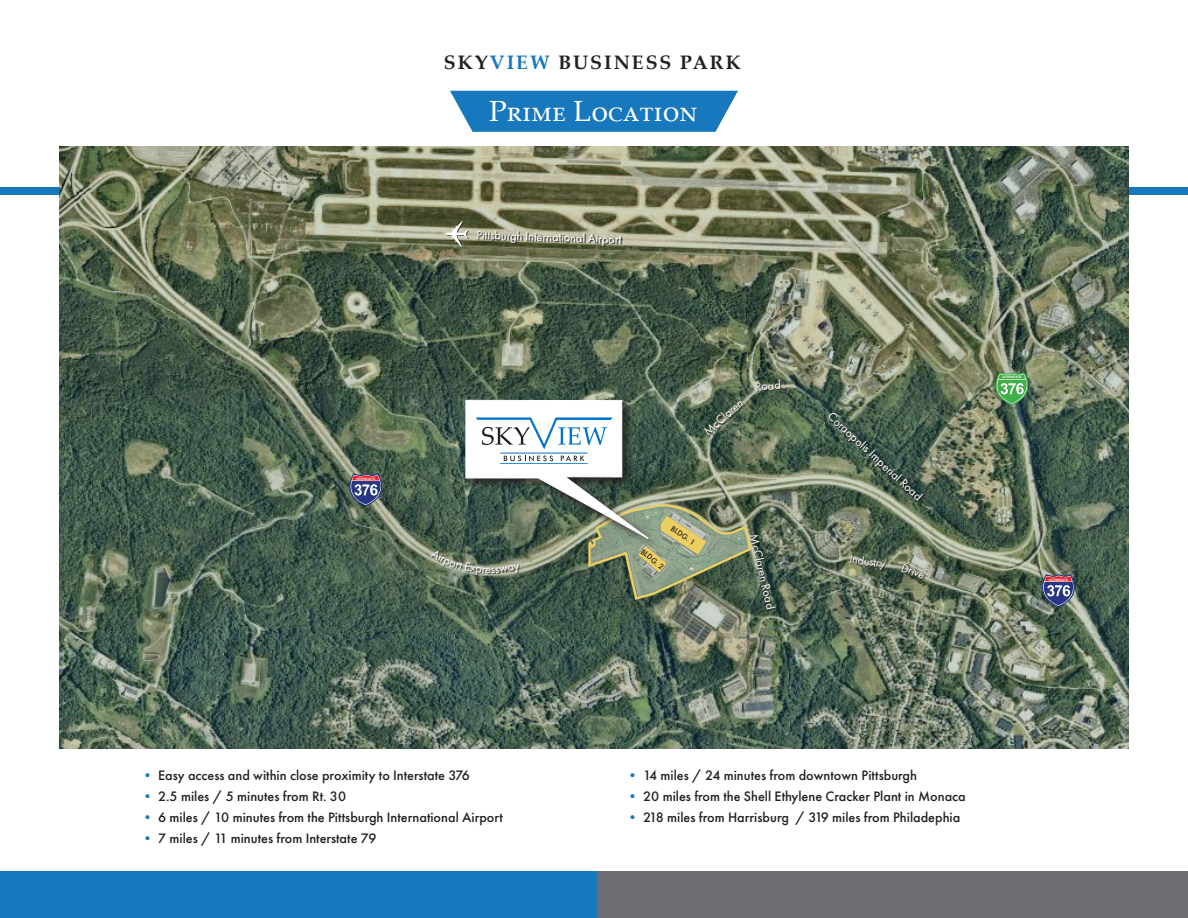
<style>
.page{position:relative;width:1188px;height:918px;background:#fff}
.page>*{position:absolute;margin:0;border:0;box-sizing:border-box;transform-origin:0 0}
.t1{font:29.1px "Palatino Linotype";color:#fff}
.t2{font:700 19.5px "Palatino Linotype";letter-spacing:.1em;color:#231f20}
.t3{font:500 14.25px "Futura PT";color:#231f20}
.t4{font:12.3px "Futura PT";color:#fff}
.t5{font:11.85px "Futura PT";color:#fff}
.t6{font:500 8.1px "Futura PT";color:#231f20}
.t7{font:700 3px "Arial";color:#fff}
.s1{color:#1778be}
</style>
<div class="page">
<div style="left:0;top:187px;width:1188px;height:7px;background:#1778be"></div>
<img style="left:59px;top:146px;width:1070px;height:602px">
<div style="left:584px;top:872px;width:604px;height:46px;background:#6c6d70"></div>
<div style="left:0;top:872px;width:596px;height:46px;background:#1778be"></div>
<svg style="left:450px;top:91px;width:288px;height:41px"></svg>
<svg style="left:750px;top:536px;width:27px;height:76px"></svg>
<svg style="left:850px;top:555px;width:37px;height:17px"></svg>
<svg style="left:756px;top:380px;width:26px;height:12px"></svg>
<svg style="left:829px;top:414px;width:96px;height:89px"></svg>
<svg style="left:1033px;top:572px;width:51px;height:36px"></svg>
<svg style="left:987px;top:370px;width:51px;height:36px"></svg>
<svg style="left:341px;top:471px;width:51px;height:36px"></svg>
<svg style="left:902px;top:564px;width:24px;height:17px"></svg>
<svg style="left:477px;top:231px;width:146px;height:17px"></svg>
<svg style="left:445px;top:221px;width:24px;height:26px"></svg>
<svg style="left:431px;top:400px;width:322px;height:201px"></svg>
<p class="t7" style="left:356px;top:477px;width:21px">INTERSTATE</p>
<p class="t2" style="left:444px;top:48px;width:298px">SKY<span class="s1">VIEW</span> BUSINESS PARK</p>
<p class="t1" style="left:489px;top:91px;width:210px">Prime Location</p>
<p class="t4" style="left:477px;top:227px;width:146px;rotate:2deg">Pittsburgh International Airport</p>
<p class="t4" style="left:701px;top:428px;width:50px;rotate:-42deg">McClaren</p>
<p class="t4" style="left:755px;top:380px;width:27px;rotate:-5deg">Road</p>
<p class="t4" style="left:835px;top:409px;width:125px;rotate:43deg">Coraopolis Imperial Road</p>
<p class="t6" style="left:675px;top:524px;width:29px;rotate:34deg">BLDG. 1</p>
<p class="t4" style="left:761px;top:533px;width:78px;rotate:77deg">McClaren Road</p>
<p class="t6" style="left:645px;top:547px;width:29px;rotate:39deg">BLDG. 2</p>
<p class="t5" style="left:851px;top:552px;width:38px;rotate:8deg">Industry</p>
<p class="t4" style="left:485px;top:562px;width:7px">e</p>
<p class="t5" style="left:905px;top:560px;width:26px;rotate:21deg">Drive</p>
<p class="t7" style="left:1002px;top:375px;width:21px">INTERSTATE</p>
<p class="t7" style="left:1049px;top:577px;width:21px">INTERSTATE</p>
<p class="t3" style="left:141px;top:766px;width:331px"><span class="s1">•</span> Easy access and within close proximity to Interstate 376</p>
<p class="t3" style="left:141px;top:787px;width:207px"><span class="s1">•</span> 2.5 miles / 5 minutes from Rt. 30</p>
<p class="t3" style="left:141px;top:808px;width:364px"><span class="s1">•</span> 6 miles / 10 minutes from the Pittsburgh International Airport</p>
<p class="t3" style="left:141px;top:829px;width:237px"><span class="s1">•</span> 7 miles / 11 minutes from Interstate 79</p>
<p class="t3" style="left:626px;top:766px;width:293px"><span class="s1">•</span> 14 miles / 24 minutes from downtown Pittsburgh</p>
<p class="t3" style="left:626px;top:787px;width:342px"><span class="s1">•</span> 20 miles from the Shell Ethylene Cracker Plant in Monaca</p>
<p class="t3" style="left:626px;top:808px;width:336px"><span class="s1">•</span> 218 miles from Harrisburg / 319 miles from Philadephia</p>
</div>
